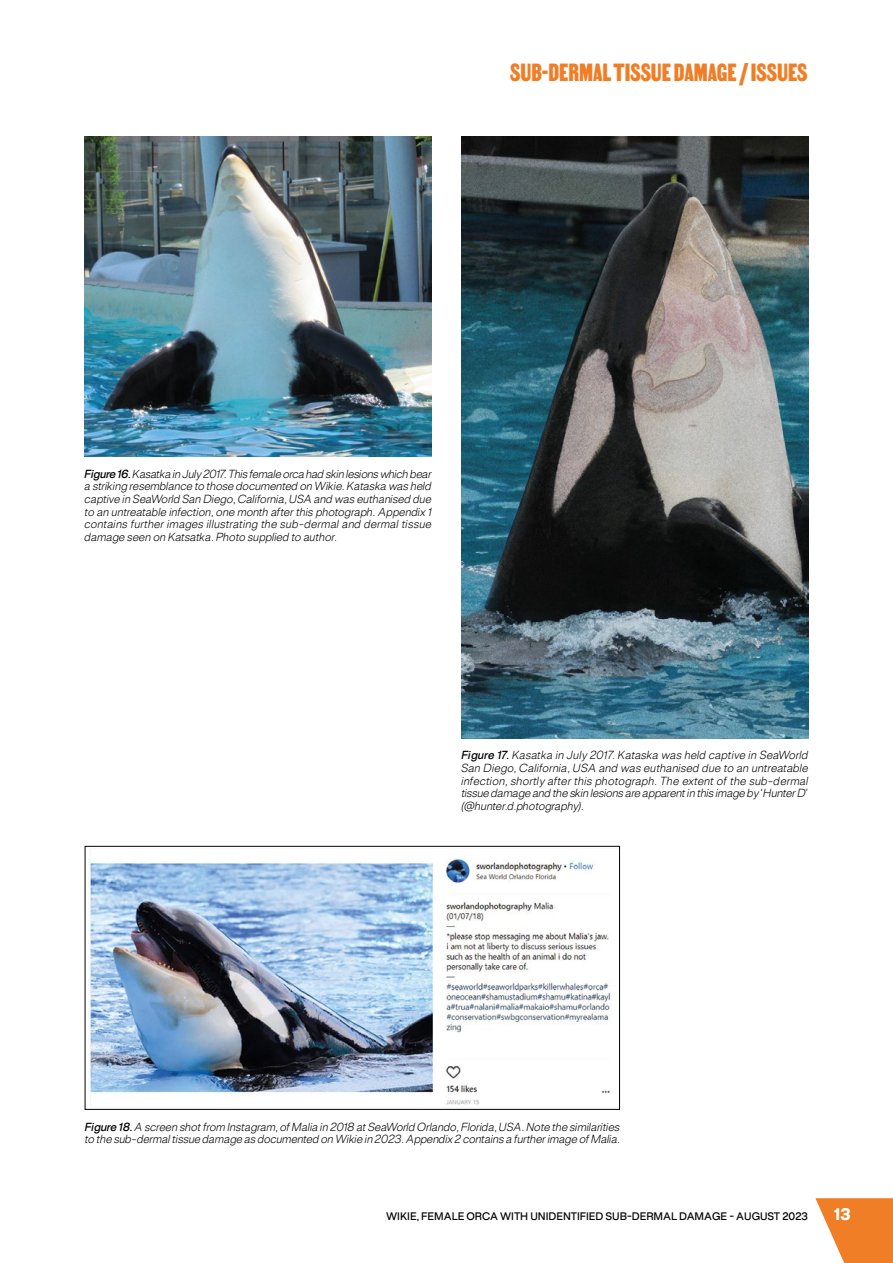
<style>
.page{position:relative;width:893px;height:1263px;background:#fff}
.page>*{position:absolute;margin:0;border:0;box-sizing:border-box;transform-origin:0 0}
.t1{font:30px "MARTIN";color:#ef7e26}
.t2{font:800 15px "Rules";color:#fff}
.t3{font:italic 300 10.5px/12.6px "Rules";letter-spacing:-.005em;color:#000;text-align:justify}
.t4{font:500 9.75px "Rules";color:#000}
.s1{font-weight:500}
</style>
<div class="page">
<svg style="left:815px;top:1198px;width:78px;height:65px"></svg>
<img style="left:85px;top:136px;width:347px;height:321px">
<img style="left:88px;top:858px;width:523px;height:247px">
<div style="left:85px;top:846px;width:535px;height:263px;border:1px solid #000"></div>
<img style="left:461px;top:136px;width:347px;height:602px">
<h1 class="t1" style="left:510px;top:55px;width:299px">SUB-DERMAL TISSUE DAMAGE / ISSUES</h1>
<p class="t3" style="left:85px;top:467px;width:349px"><span class="s1">Figure 16.</span> Kasatka in July 2017. This female orca had skin lesions which bear a striking resemblance to those documented on Wikie. Kataska was held captive in SeaWorld San Diego, California, USA and was euthanised due to an untreatable infection, one month after this photograph. Appendix 1 contains further images illustrating the sub-dermal and dermal tissue damage seen on Katsatka. Photo supplied to author.</p>
<p class="t3" style="left:461px;top:749px;width:349px"><span class="s1">Figure 17.</span> Kasatka in July 2017. Kataska was held captive in SeaWorld San Diego, California, USA and was euthanised due to an untreatable infection, shortly after this photograph. The extent of the sub-dermal tissue damage and the skin lesions are apparent in this image by ‘Hunter D’ (@hunter.d.photography).</p>
<p class="t3" style="left:85px;top:1120px;width:537px"><span class="s1">Figure 18.</span> A screen shot from Instagram, of Malia in 2018 at SeaWorld Orlando, Florida, USA. Note the similarities to the sub-dermal tissue damage as documented on Wikie in 2023. Appendix 2 contains a further image of Malia.</p>
<p class="t4" style="left:386px;top:1210px;width:423px">WIKIE, FEMALE ORCA WITH UNIDENTIFIED SUB-DERMAL DAMAGE - AUGUST 2023</p>
<h2 class="t2" style="left:834px;top:1204px;width:18px">13</h2>
</div>
